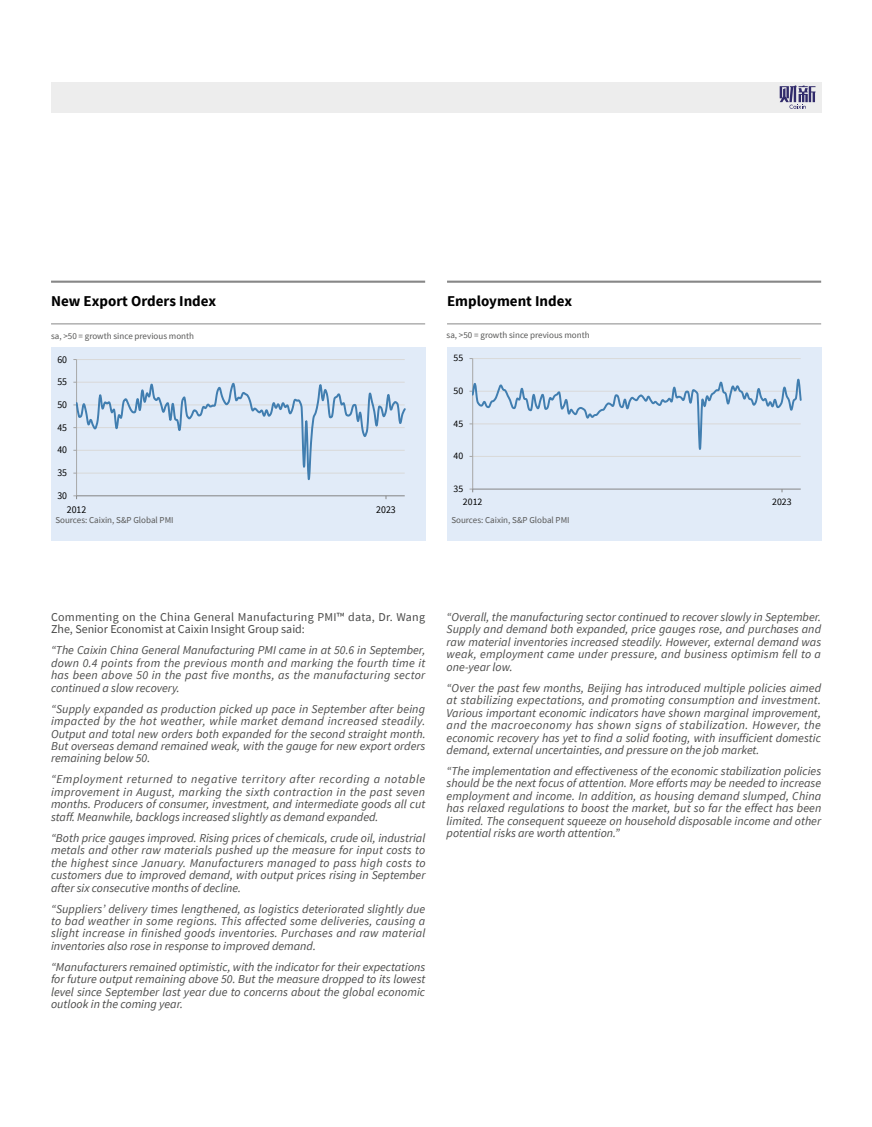
<style>
.page{position:relative;width:872px;height:1127px;background:#fff}
.page>*{position:absolute;margin:0;border:0;box-sizing:border-box;transform-origin:0 0}
.t1{font:700 15px "Source Sans Pro";color:#000}
.t2{font:italic 12px/12.5px "Source Sans Pro";color:#4a4a49;text-align:justify}
.t3{font:12px/12.5px "Source Sans Pro";letter-spacing:.005em;color:#4a4a49}
.t4{font:10.35px "Source Sans Pro";letter-spacing:-.005em;color:#000;scale:.95 1}
.t5{font:9.9px "Source Sans Pro";letter-spacing:-.005em;color:#000}
.t6{font:9px "Source Sans Pro";color:#575756}
</style>
<div class="page">
<div style="left:51px;top:347px;width:374px;height:194px;background:#e1ebf8"></div>
<hr style="left:51px;top:281px;width:374px;height:2px;background:#878787">
<hr style="left:51px;top:324px;width:374px;height:1px;background:#878787">
<div style="left:447px;top:347px;width:374px;height:194px;background:#e1ebf8"></div>
<hr style="left:447px;top:281px;width:374px;height:2px;background:#878787">
<hr style="left:447px;top:324px;width:374px;height:1px;background:#878787">
<div style="left:51px;top:82px;width:770px;height:30px;background:#ededed"></div>
<svg style="left:779px;top:85px;width:36px;height:24px"></svg>
<hr style="left:473px;top:358px;width:327px;height:1px;background:#d9d9d9">
<hr style="left:472px;top:358px;width:1px;height:131px;background:#a6a6a6">
<hr style="left:473px;top:489px;width:327px;height:1px;background:#868686">
<svg style="left:469px;top:379px;width:332px;height:78px"></svg>
<hr style="left:77px;top:359px;width:328px;height:1px;background:#d9d9d9">
<hr style="left:76px;top:359px;width:1px;height:137px;background:#a6a6a6">
<hr style="left:77px;top:495px;width:328px;height:1px;background:#868686">
<svg style="left:73px;top:382px;width:332px;height:99px"></svg>
<p class="t1" style="left:51px;top:291px;width:167px">New Export Orders Index</p>
<p class="t1" style="left:447px;top:291px;width:126px">Employment Index</p>
<p class="t6" style="left:51px;top:330px;width:145px">sa, &gt;50 = growth since previous month</p>
<p class="t6" style="left:446px;top:330px;width:145px">sa, &gt;50 = growth since previous month</p>
<p class="t4" style="left:57px;top:352px;width:12px">60</p>
<p class="t4" style="left:57px;top:375px;width:12px">55</p>
<p class="t4" style="left:57px;top:398px;width:12px">50</p>
<p class="t4" style="left:57px;top:421px;width:12px">45</p>
<p class="t4" style="left:57px;top:443px;width:12px">40</p>
<p class="t4" style="left:57px;top:466px;width:12px">35</p>
<p class="t4" style="left:57px;top:489px;width:12px">30</p>
<p class="t4" style="left:67px;top:503px;width:22px">2012</p>
<p class="t4" style="left:376px;top:503px;width:22px">2023</p>
<p class="t6" style="left:55px;top:514px;width:120px">Sources: Caixin, S&amp;P Global PMI</p>
<p class="t5" style="left:453px;top:352px;width:11px">55</p>
<p class="t5" style="left:453px;top:384px;width:11px">50</p>
<p class="t5" style="left:453px;top:417px;width:11px">45</p>
<p class="t5" style="left:453px;top:450px;width:11px">40</p>
<p class="t5" style="left:453px;top:482px;width:11px">35</p>
<p class="t5" style="left:463px;top:496px;width:21px">2012</p>
<p class="t5" style="left:772px;top:496px;width:21px">2023</p>
<p class="t6" style="left:451px;top:514px;width:120px">Sources: Caixin, S&amp;P Global PMI</p>
<p class="t3" style="left:51px;top:610px;width:375px">Commenting on the China General Manufacturing PMI™ data, Dr. Wang<br>Zhe, Senior Economist at Caixin Insight Group said:</p>
<p class="t2" style="left:51px;top:644px;width:376px">“The Caixin China General Manufacturing PMI came in at 50.6 in September, down 0.4 points from the previous month and marking the fourth time it has been above 50 in the past five months, as the manufacturing sector continued a slow recovery.</p>
<p class="t2" style="left:51px;top:702px;width:376px">“Supply expanded as production picked up pace in September after being impacted by the hot weather, while market demand increased steadily.<br>Output and total new orders both expanded for the second straight month.<br>But overseas demand remained weak, with the gauge for new export orders remaining below 50.</p>
<p class="t2" style="left:51px;top:773px;width:376px">“Employment returned to negative territory after recording a notable improvement in August, marking the sixth contraction in the past seven months. Producers of consumer, investment, and intermediate goods all cut staff. Meanwhile, backlogs increased slightly as demand expanded.</p>
<p class="t2" style="left:51px;top:831px;width:376px">“Both price gauges improved. Rising prices of chemicals, crude oil, industrial metals and other raw materials pushed up the measure for input costs to the highest since January. Manufacturers managed to pass high costs to customers due to improved demand, with output prices rising in September after six consecutive months of decline.</p>
<p class="t2" style="left:51px;top:902px;width:376px">“Suppliers’ delivery times lengthened, as logistics deteriorated slightly due to bad weather in some regions. This affected some deliveries, causing a slight increase in finished goods inventories. Purchases and raw material inventories also rose in response to improved demand.</p>
<p class="t2" style="left:51px;top:960px;width:376px">“Manufacturers remained optimistic, with the indicator for their expectations for future output remaining above 50. But the measure dropped to its lowest level since September last year due to concerns about the global economic outlook in the coming year.</p>
<p class="t2" style="left:446px;top:611px;width:376px">“Overall, the manufacturing sector continued to recover slowly in September.<br>Supply and demand both expanded, price gauges rose, and purchases and raw material inventories increased steadily. However, external demand was weak, employment came under pressure, and business optimism fell to a one-year low.</p>
<p class="t2" style="left:446px;top:681px;width:376px">“Over the past few months, Beijing has introduced multiple policies aimed at stabilizing expectations, and promoting consumption and investment.<br>Various important economic indicators have shown marginal improvement, and the macroeconomy has shown signs of stabilization. However, the economic recovery has yet to find a solid footing, with insufficient domestic demand, external uncertainties, and pressure on the job market.</p>
<p class="t2" style="left:446px;top:765px;width:376px">“The implementation and effectiveness of the economic stabilization policies should be the next focus of attention. More efforts may be needed to increase employment and income. In addition, as housing demand slumped, China has relaxed regulations to boost the market, but so far the effect has been limited. The consequent squeeze on household disposable income and other potential risks are worth attention.”</p>
</div>
